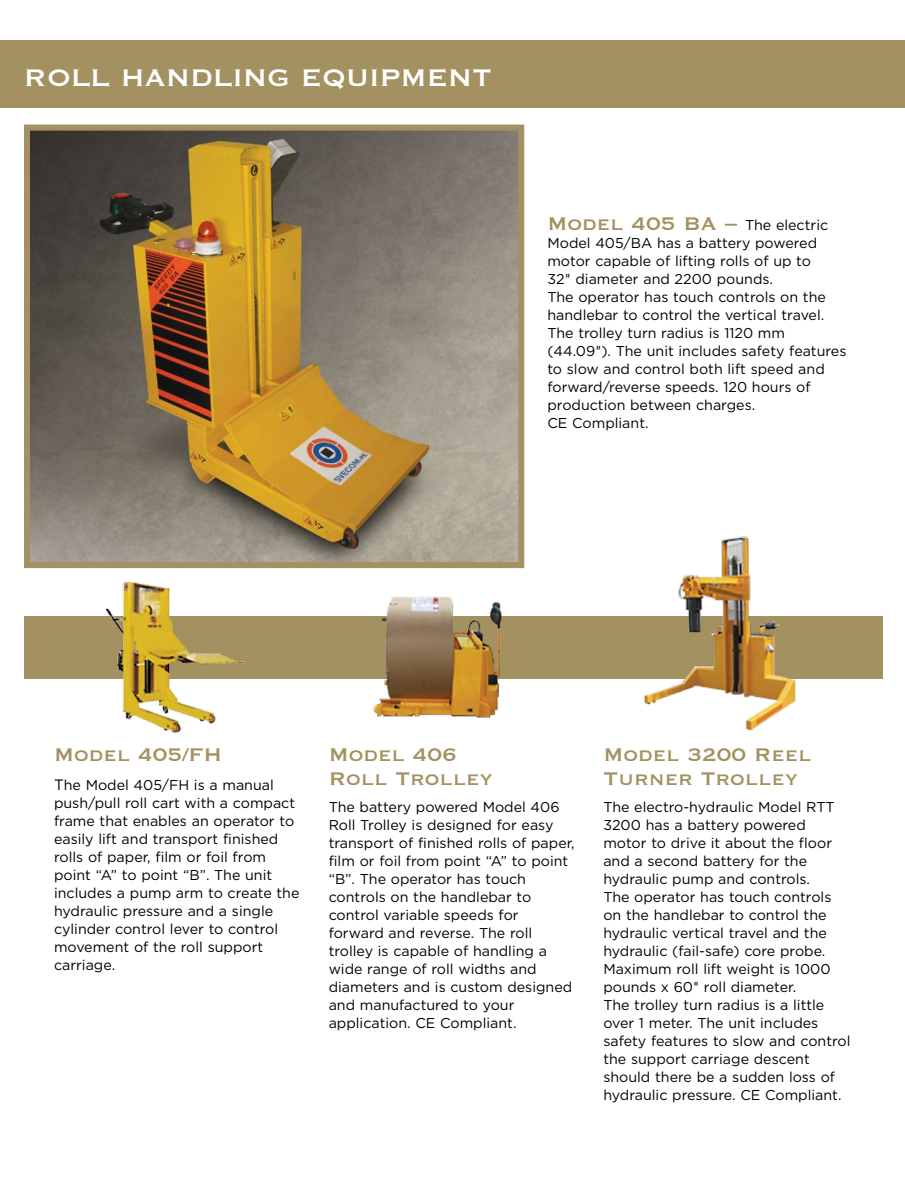
<style>
.page{position:relative;width:905px;height:1188px;background:#fff}
.page>*{position:absolute;margin:0;border:0;box-sizing:border-box;transform-origin:0 0}
.t1{font:31.5px "Copperplate Gothic Std 31 BC";color:#fff}
.t2{font:24px/24px "Copperplate Gothic Std 31 BC";color:#a39161}
.t3{font:14.25px/18px "Gotham HTF";color:#000}
.s1{font-family:"Gotham HTF";font-size:14.25px;color:#000}
.s2{font-family:"Helvetica Neue LT Std"}
.s3{font-size:15px}
</style>
<div class="page">
<div style="left:24px;top:616px;width:858px;height:63px;background:#a39161"></div>
<div style="left:0;top:40px;width:904px;height:68px;background:#a39161"></div>
<img style="left:31px;top:132px;width:486px;height:429px">
<div style="left:24px;top:125px;width:500px;height:443px;border:6px solid #a39161"></div>
<img style="left:373px;top:596px;width:129px;height:122px">
<img style="left:644px;top:536px;width:152px;height:195px">
<img style="left:106px;top:581px;width:139px;height:153px">
<h1 class="t1" style="left:24px;top:62px;width:469px">ROLL HANDLING EQUIPMENT</h1>
<h2 class="t2" style="left:547px;top:212px;width:282px">Model 405 BA – <span class="s1">The electric</span></h2>
<p class="t3" style="left:547px;top:234px;width:300px">Model 405/BA has a battery powered motor capable of lifting rolls of up to<br>32<span class="s2">"</span> diameter and 2200 pounds.<br>The operator has touch controls on the handlebar to control the vertical travel.<br>The trolley turn radius is 1120 mm (44.09<span class="s2">"</span>). The unit includes safety features to slow and control both lift speed and forward/reverse speeds. 120 hours of production between charges.<br>CE Compliant.</p>
<h2 class="t2" style="left:54px;top:743px;width:170px">Model 405/FH</h2>
<p class="t3" style="left:54px;top:775px;width:247px"><span class="s3">T</span>he Model 405/FH is a manual push/pull roll cart with a compact frame that enables an operator to easily lift and transport finished rolls of paper, film or foil from point “A” to point “B”. The unit includes a pump arm to create the hydraulic pressure and a single cylinder control lever to control movement of the roll support carriage.</p>
<h2 class="t2" style="left:328px;top:743px;width:166px">Model 406<br>Roll Trolley</h2>
<p class="t3" style="left:328px;top:798px;width:247px">The battery powered Model 406<br>Roll Trolley is designed for easy transport of finished rolls of paper, film or foil from point “A” to point “B”. The operator has touch controls on the handlebar to control variable speeds for forward and reverse. The roll trolley is capable of handling a wide range of roll widths and diameters and is custom designed and manufactured to your application. CE Compliant.</p>
<h2 class="t2" style="left:603px;top:743px;width:210px">Model 3200 Reel<br>Turner Trolley</h2>
<p class="t3" style="left:603px;top:798px;width:249px">The electro-hydraulic Model RTT<br>3200 has a battery powered motor to drive it about the floor and a second battery for the hydraulic pump and controls.<br>The operator has touch controls on the handlebar to control the hydraulic vertical travel and the hydraulic (fail-safe) core probe.<br>Maximum roll lift weight is 1000 pounds x 60<span class="s2">"</span> roll diameter.<br>The trolley turn radius is a little over 1 meter. The unit includes safety features to slow and control the support carriage descent should there be a sudden loss of hydraulic pressure. CE Compliant.</p>
</div>
